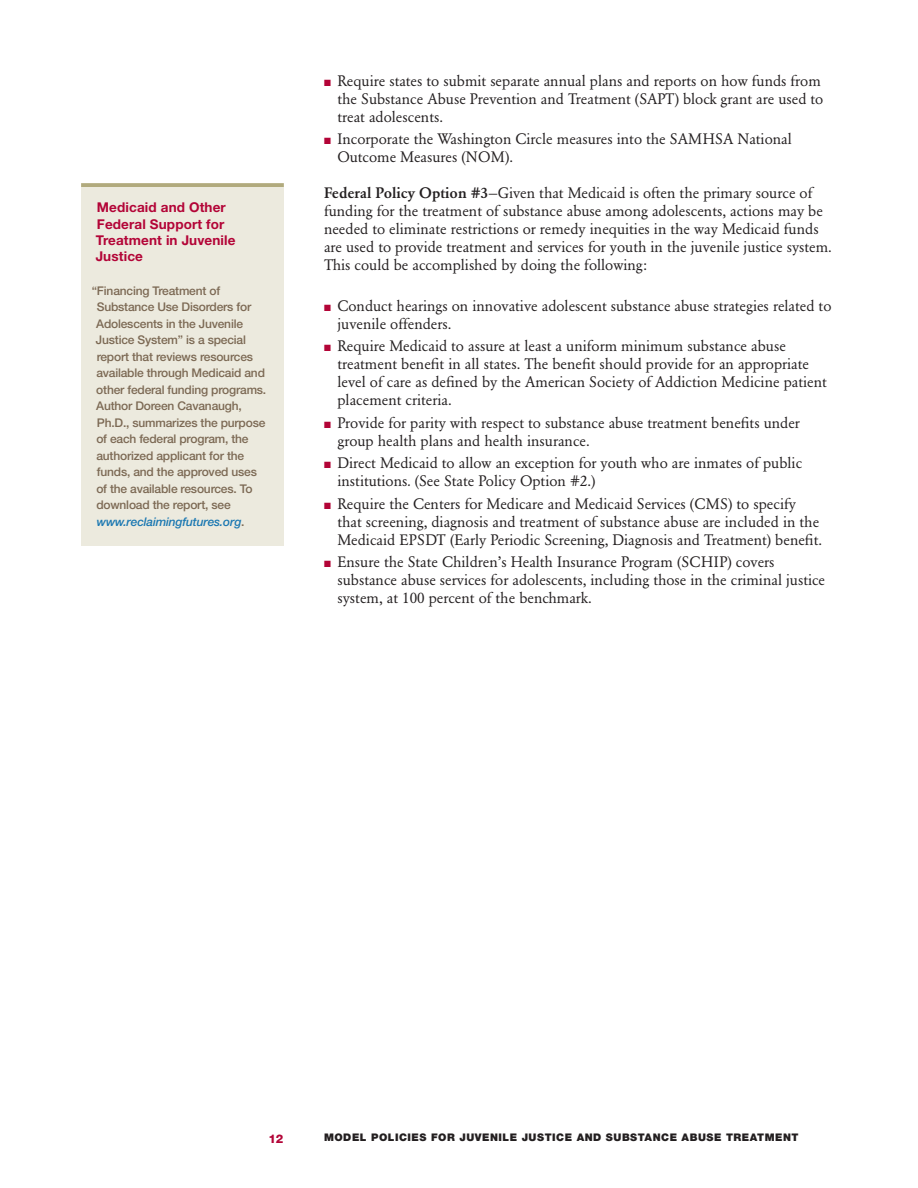
<style>
.page{position:relative;width:918px;height:1188px;background:#fff}
.page>*{position:absolute;margin:0;border:0;box-sizing:border-box;transform-origin:0 0}
.Text_1_Bullet_1{font:15px/18px "Garamond BE";color:#231f20}
.Text_1{font:15px/18px "Garamond BE";color:#231f20}
.t1{font:700 13.5px/16.5px "Helvetica Neue LT Std";letter-spacing:.01em;color:#b30437}
.t2{font:500 12px/16.5px "Helvetica Neue LT Std";letter-spacing:-.015em;color:#7c6954}
.t3{font:800 12px "Helvetica Neue LT Std";color:#b30437}
.t4{font:900 10.5px "Helvetica Neue LT Std";letter-spacing:.05em;color:#231f20}
.s1{font-style:italic;color:#1b78b2}
.s2{color:#b30437}
.s3{font-weight:500}
.s4{font-style:italic}
</style>
<div class="page">
<div style="left:81px;top:187px;width:203px;height:359px;background:#eceade"></div>
<p class="t1" style="left:96px;top:199px;width:141px">Medicaid and Other<br>Federal Support for<br>Treatment in Juvenile<br>Justice</p>
<p class="t2" style="left:96px;top:282px;width:172px;text-indent:-4px">“Financing Treatment of<br>Substance Use Disorders for<br>Adolescents in the Juvenile<br>Justice System” is a special report that reviews resources available through Medicaid and other federal funding programs.<br>Author Doreen Cavanaugh,<br>Ph.D., summarizes the purpose of each federal program, the authorized applicant for the funds, and the approved uses of the available resources. To download the report, see <span class="s1">www.reclaimingfutures.org</span>.</p>
<p class="Text_1_Bullet_1" style="left:338px;top:71px;width:487px;text-indent:-14px"><span class="s2">■</span> Require states to submit separate annual plans and reports on how funds from the Substance Abuse Prevention and Treatment (SAPT) block grant are used to treat adolescents.</p>
<p class="Text_1_Bullet_1" style="left:338px;top:130px;width:456px;text-indent:-14px"><span class="s2">■</span> Incorporate the Washington Circle measures into the SAMHSA National<br>Outcome Measures (NOM).</p>
<p class="Text_1" style="left:324px;top:184px;width:510px"><span class="s3">Federal Policy Option #3</span>—Given that Medicaid is often the primary source of funding for the treatment of substance abuse among adolescents, actions may be needed to eliminate restrictions or remedy inequities in the way Medicaid funds are used to provide treatment and services for youth in the juvenile justice system.<br>This could be accomplished by doing the following:</p>
<p class="Text_1_Bullet_1" style="left:338px;top:296px;width:495px;text-indent:-14px"><span class="s2">■</span> Conduct hearings on innovative adolescent substance abuse strategies related to juvenile offenders.</p>
<p class="Text_1_Bullet_1" style="left:338px;top:337px;width:491px;text-indent:-14px"><span class="s2">■</span> Require Medicaid to assure at least a uniform minimum substance abuse treatment benefit in all states. The benefit should provide for an appropriate level of care as defined by the American Society of Addiction Medicine patient placement criteria.</p>
<p class="Text_1_Bullet_1" style="left:338px;top:413px;width:464px;text-indent:-14px"><span class="s2">■</span> Provide for parity with respect to substance abuse treatment benefits under group health plans and health insurance.</p>
<p class="Text_1_Bullet_1" style="left:338px;top:454px;width:466px;text-indent:-14px"><span class="s2">■</span> Direct Medicaid to allow an exception for youth who are inmates of public institutions<span class="s4">.</span> (See State Policy Option #2.)</p>
<p class="Text_1_Bullet_1" style="left:338px;top:494px;width:486px;text-indent:-14px"><span class="s2">■</span> Require the Centers for Medicare and Medicaid Services (CMS) to specify that screening, diagnosis and treatment of substance abuse are included in the<br>Medicaid EPSDT (Early Periodic Screening, Diagnosis and Treatment) benefit.</p>
<p class="Text_1_Bullet_1" style="left:338px;top:553px;width:489px;text-indent:-14px"><span class="s2">■</span> Ensure the State Children’s Health Insurance Program (SCHIP) covers substance abuse services for adolescents, including those in the criminal justice system, at 100 percent of the benchmark.</p>
<p class="t3" style="left:268px;top:1131px;width:17px">12</p>
<p class="t4" style="left:324px;top:1131px;width:473px">MODEL POLICIES FOR JUVENILE JUSTICE AND SUBSTANCE ABUSE TREATMENT</p>
</div>
